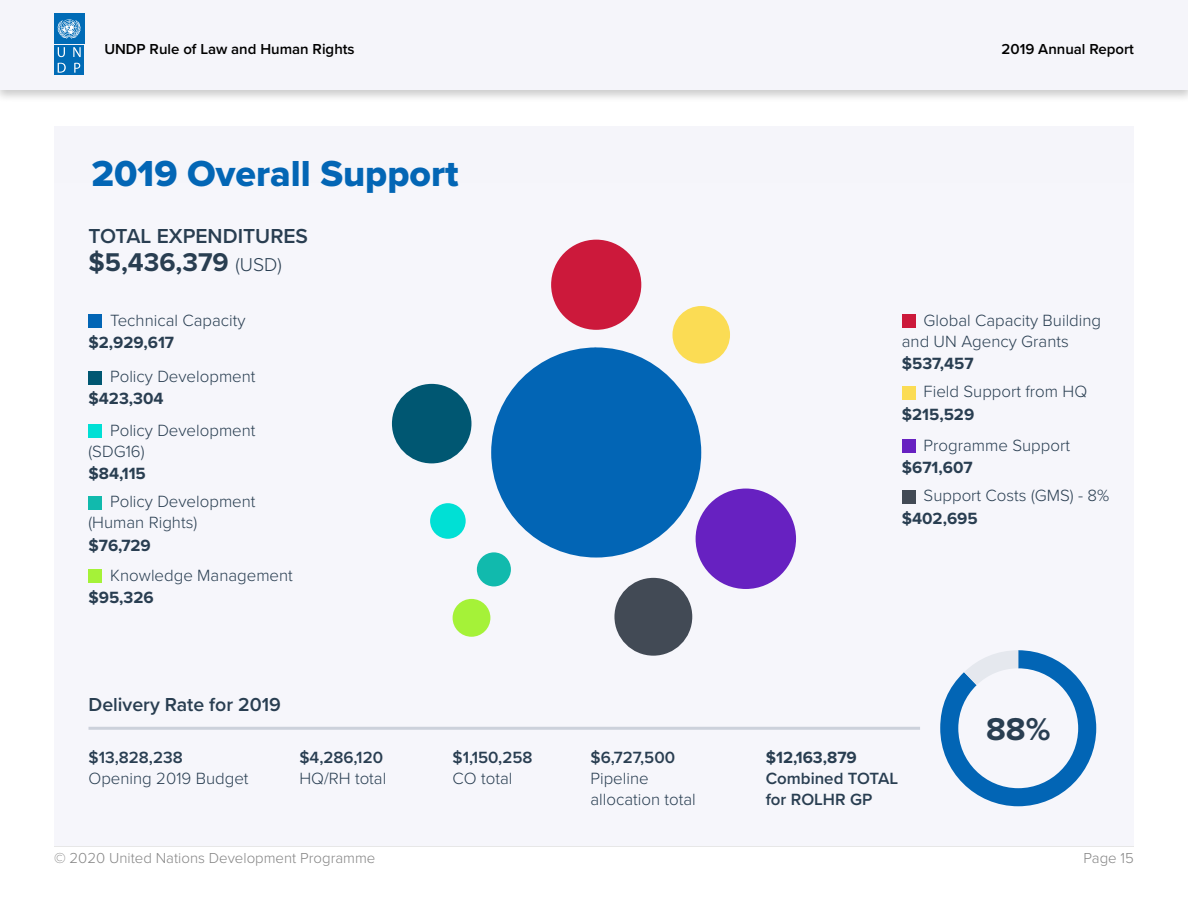
<style>
.page{position:relative;width:1188px;height:918px;background:#fff}
.page>*{position:absolute;margin:0;border:0;box-sizing:border-box;transform-origin:0 0}
.t1{font:37.5px "Proxima Nova Extrabld";color:#0366b5}
.t2{font:700 32.7px "Proxima Nova";color:#293e51}
.t3{font:700 26.7px "Proxima Nova";color:#293e51}
.t4{font:600 21px "Proxima Nova";color:#293e51}
.t5{font:600 19.5px "Proxima Nova";color:#293e51}
.t6{font:300 16.8px/21px "Proxima Nova";color:#293e51}
.t7{font:700 16.8px "Proxima Nova";color:#293e51}
.t8{font:600 16.8px/21px "Proxima Nova";color:#293e51}
.t9{font:300 15px "Proxima Nova";color:#858585}
.t10{font:600 15px "Proxima Nova";color:#000}
.s1{font-weight:300;font-size:19.2px}
</style>
<div class="page">
<div style="left:0;top:0;width:1188px;height:103px;background:#000;opacity:.21"></div>
<div style="left:0;top:0;width:1188px;height:90px;background:#f5f5fa"></div>
<div style="left:54px;top:45px;width:15px;height:14px;background:#006bb6"></div>
<svg style="left:58px;top:47px;width:7px;height:10px"></svg>
<div style="left:70px;top:45px;width:14px;height:14px;background:#006bb6"></div>
<svg style="left:73px;top:47px;width:8px;height:10px"></svg>
<div style="left:70px;top:60px;width:14px;height:15px;background:#006bb6"></div>
<svg style="left:74px;top:63px;width:6px;height:10px"></svg>
<svg style="left:54px;top:60px;width:15px;height:15px"></svg>
<svg style="left:58px;top:63px;width:8px;height:10px"></svg>
<div style="left:54px;top:14px;width:30px;height:30px;background:#006bb6"></div>
<svg style="left:58px;top:19px;width:23px;height:20px"></svg>
<hr style="left:54px;top:845px;width:1080px;height:2px;background:#d6d6d6">
<div style="left:54px;top:126px;width:1080px;height:719px;background:#f5f5fa"></div>
<div style="left:491px;top:347px;width:210px;height:211px;background:#0265b5;border-radius:105px"></div>
<div style="left:392px;top:384px;width:79px;height:79px;background:#005772;border-radius:50%"></div>
<div style="left:430px;top:503px;width:36px;height:36px;background:#00e0d5;border-radius:50%"></div>
<div style="left:477px;top:552px;width:34px;height:34px;background:#11baad;border-radius:50%"></div>
<div style="left:453px;top:599px;width:37px;height:38px;background:#a5f238;border-radius:50%"></div>
<div style="left:551px;top:240px;width:90px;height:90px;background:#cc193b;border-radius:50%"></div>
<div style="left:672px;top:306px;width:58px;height:58px;background:#fbdc54;border-radius:50%"></div>
<div style="left:696px;top:489px;width:100px;height:100px;background:#6721c1;border-radius:50%"></div>
<div style="left:614px;top:578px;width:78px;height:78px;background:#424a55;border-radius:50%"></div>
<div style="left:89px;top:314px;width:13px;height:14px;background:#0265b5"></div>
<div style="left:89px;top:371px;width:13px;height:13px;background:#005772"></div>
<div style="left:89px;top:569px;width:13px;height:14px;background:#a5f238"></div>
<div style="left:89px;top:424px;width:13px;height:14px;background:#00e0d5"></div>
<div style="left:89px;top:496px;width:13px;height:14px;background:#11baad"></div>
<div style="left:902px;top:314px;width:13px;height:14px;background:#cc193b"></div>
<div style="left:902px;top:386px;width:13px;height:13px;background:#fbdc54"></div>
<div style="left:902px;top:439px;width:13px;height:14px;background:#6721c1"></div>
<div style="left:902px;top:490px;width:13px;height:14px;background:#424a55"></div>
<hr style="left:89px;top:727px;width:831px;height:3px;background:#ccd1db">
<svg style="left:940px;top:650px;width:156px;height:156px"></svg>
<p class="t10" style="left:104px;top:38px;width:252px">UNDP Rule of Law and Human Rights</p>
<p class="t10" style="left:1002px;top:38px;width:134px">2019 Annual Report</p>
<h1 class="t1" style="left:92px;top:146px;width:369px">2019 Overall Support</h1>
<p class="t4" style="left:89px;top:220px;width:221px">TOTAL EXPENDITURES</p>
<h3 class="t3" style="left:89px;top:243px;width:195px">$5,436,379 <span class="s1">(USD)</span></h3>
<p class="t6" style="left:110px;top:309px;width:137px">Technical Capacity</p>
<p class="t7" style="left:89px;top:330px;width:87px">$2,929,617</p>
<p class="t6" style="left:110px;top:365px;width:147px">Policy Development</p>
<p class="t7" style="left:89px;top:386px;width:77px">$423,304</p>
<p class="t6" style="left:89px;top:418px;width:169px;text-indent:22px">Policy Development (SDG16)</p>
<p class="t7" style="left:89px;top:461px;width:59px">$84,115</p>
<p class="t6" style="left:89px;top:490px;width:169px;text-indent:22px">Policy Development (Human Rights)</p>
<p class="t7" style="left:89px;top:533px;width:64px">$76,729</p>
<p class="t6" style="left:110px;top:564px;width:184px">Knowledge Management</p>
<p class="t7" style="left:89px;top:585px;width:67px">$95,326</p>
<p class="t5" style="left:89px;top:689px;width:194px">Delivery Rate for 2019</p>
<p class="t8" style="left:89px;top:746px;width:96px">$13,828,238</p>
<p class="t6" style="left:89px;top:767px;width:162px">Opening 2019 Budget</p>
<p class="t8" style="left:299px;top:746px;width:85px">$4,286,120</p>
<p class="t6" style="left:299px;top:767px;width:88px">HQ/RH total</p>
<p class="t8" style="left:453px;top:746px;width:81px">$1,150,258</p>
<p class="t6" style="left:453px;top:767px;width:61px">CO total</p>
<p class="t8" style="left:591px;top:746px;width:86px">$6,727,500</p>
<p class="t6" style="left:591px;top:767px;width:107px">Pipeline allocation total</p>
<p class="t6" style="left:902px;top:309px;width:201px;text-indent:22px">Global Capacity Building and UN Agency Grants</p>
<p class="t7" style="left:902px;top:351px;width:73px">$537,457</p>
<p class="t6" style="left:924px;top:380px;width:165px">Field Support from HQ</p>
<p class="t7" style="left:902px;top:402px;width:74px">$215,529</p>
<p class="t6" style="left:924px;top:434px;width:148px">Programme Support</p>
<p class="t7" style="left:902px;top:455px;width:72px">$671,607</p>
<p class="t6" style="left:924px;top:484px;width:187px">Support Costs (GMS) - 8%</p>
<p class="t7" style="left:902px;top:506px;width:77px">$402,695</p>
<p class="t7" style="left:766px;top:745px;width:93px">$12,163,879</p>
<p class="t8" style="left:766px;top:767px;width:134px">Combined TOTAL for ROLHR GP</p>
<h2 class="t2" style="left:986px;top:705px;width:66px">88%</h2>
<p class="t9" style="left:54px;top:846px;width:323px">© 2020 United Nations Development Programme</p>
<p class="t9" style="left:1084px;top:846px;width:52px">Page 15</p>
</div>
